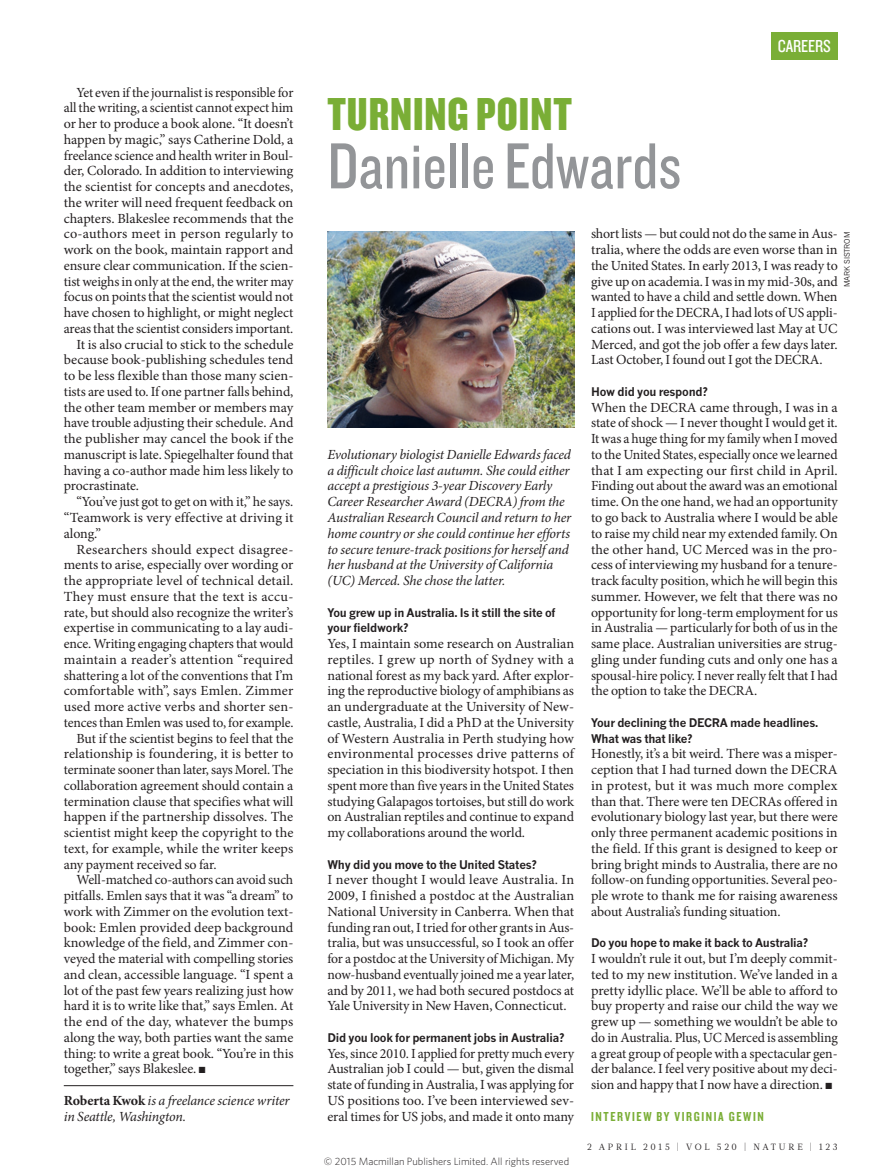
<style>
.page{position:relative;width:893px;height:1174px;background:#fff}
.page>*{position:absolute;margin:0;border:0;box-sizing:border-box;transform-origin:0 0}
.TURNING_POINT_NAME{font:67.5px "Knockout 29 Junior Ltweight";color:#939598}
.TURNING_POINT__STRAP{font:48px "Knockout 69 Full Liteweight";letter-spacing:.02em;color:#7aae36}
.t1{font:18px "Knockout 29 Junior Ltweight";letter-spacing:-.005em;color:#fff}
.BODY_1ST_PARA{font:13.95px/15.8px "Minion Pro";letter-spacing:-.01em;color:#231f20;text-align:justify}
.BODY_INDENT{font:13.95px/15.8px "Minion Pro";letter-spacing:-.005em;color:#231f20;text-align:justify}
.TURNING_POINT_INTRO{font:italic 13.95px/15.8px "Minion Pro";letter-spacing:-.01em;color:#231f20}
.AUTHOR_DETAILS{font:italic 13.95px/15.8px "Minion Pro";letter-spacing:-.01em;color:#231f20}
.TURNING_POINT_BYLINE{font:13.5px "Knockout 49 Liteweight";letter-spacing:.12em;color:#7aae36}
.TURNING_POINT_QUESTI{font:700 11.7px/15.8px "News Gothic MTOT";letter-spacing:-.02em;color:#231f20}
.t2{font:300 10.5px "Whitney";color:#231f20}
.t3{font:9px "Glosa Math";letter-spacing:.3em;color:#231f20}
.PIC_CREDIT{font:7.5px "News Gothic MTOT";color:#231f20}
.s1{font-weight:700;font-style:normal}
</style>
<div class="page">
<hr style="left:64px;top:1085px;width:229px;height:1px;background:#231f20">
<img style="left:327px;top:232px;width:247px;height:195px">
<div style="left:771px;top:32px;width:67px;height:27px;background:#7aae36"></div>
<p class="BODY_INDENT" style="left:64px;top:84px;width:231px;text-indent:13px">Yet even if the journalist is responsible for all the writing, a scientist cannot expect him or her to produce a book alone. “It doesn’t happen by magic,” says Catherine Dold, a freelance science and health writer in Boul&shy;der, Colorado. In addition to interviewing the scientist for concepts and anecdotes, the writer will need frequent feedback on chapters. Blakeslee recommends that the co-authors meet in person regularly to work on the book, maintain rapport and ensure clear communication. If the scien&shy;tist weighs in only at the end, the writer may focus on points that the scientist would not have chosen to highlight, or might neglect areas that the scientist considers important.</p>
<p class="BODY_INDENT" style="left:64px;top:336px;width:231px;text-indent:13px">It is also crucial to stick to the schedule because book-publishing schedules tend to be less flexible than those many scien&shy;tists are used to. If one partner falls behind, the other team member or members may have trouble adjusting their schedule. And the publisher may cancel the book if the manuscript is late. Spiegelhalter found that having a co-author made him less likely to procrastinate.</p>
<p class="BODY_INDENT" style="left:64px;top:494px;width:231px;text-indent:13px">“You’ve just got to get on with it,” he says. “Teamwork is very effective at driving it along.”</p>
<p class="BODY_INDENT" style="left:64px;top:541px;width:231px;text-indent:13px">Researchers should expect disagree&shy;ments to arise, especially over wording or the appropriate level of technical detail.<br>They must ensure that the text is accu&shy;rate, but should also recognize the writer’s expertise in communicating to a lay audi&shy;ence. Writing engaging chapters that would maintain a reader’s attention “required shattering a lot of the conventions that I’m comfortable with”, says Emlen. Zimmer used more active verbs and shorter sen&shy;tences than Emlen was used to, for example.</p>
<p class="BODY_INDENT" style="left:64px;top:730px;width:231px;text-indent:13px">But if the scientist begins to feel that the relationship is foundering, it is better to terminate sooner than later, says Morel. The collaboration agreement should contain a termination clause that specifies what will happen if the partnership dissolves. The scientist might keep the copyright to the text, for example, while the writer keeps any payment received so far.</p>
<p class="BODY_INDENT" style="left:64px;top:872px;width:231px;text-indent:13px">Well-matched co-authors can avoid such pitfalls. Emlen says that it was “a dream” to work with Zimmer on the evolution text&shy;book: Emlen provided deep background knowledge of the field, and Zimmer con&shy;veyed the material with compelling stories and clean, accessible language. “I spent a lot of the past few years realizing just how hard it is to write like that,” says Emlen. At the end of the day, whatever the bumps along the way, both parties want the same thing: to write a great book. “You’re in this together,” says Blakeslee. ■</p>
<p class="AUTHOR_DETAILS" style="left:64px;top:1093px;width:227px"><span class="s1">Roberta Kwok</span> is a freelance science writer in Seattle, Washington.</p>
<p class="TURNING_POINT__STRAP" style="left:327px;top:84px;width:246px">TURNING POINT</p>
<p class="TURNING_POINT_NAME" style="left:327px;top:122px;width:356px">Danielle Edwards</p>
<p class="t1" style="left:778px;top:34px;width:55px">CAREERS</p>
<p class="TURNING_POINT_INTRO" style="left:327px;top:447px;width:245px">Evolutionary biologist Danielle Edwards faced a difficult choice last autumn. She could either accept a prestigious 3-year Discovery Early Career Researcher Award (DECRA) from the Australian Research Council and return to her home country or she could continue her efforts to secure tenure-track positions for herself and her husband at the University of California (UC) Merced. She chose the latter.</p>
<p class="TURNING_POINT_QUESTI" style="left:327px;top:604px;width:230px">You grew up in Australia. Is it still the site of your fieldwork?</p>
<p class="BODY_1ST_PARA" style="left:327px;top:636px;width:248px">Yes, I maintain some research on Australian reptiles. I grew up north of Sydney with a national forest as my back yard. After explor&shy;ing the reproductive biology of amphibians as an undergraduate at the University of New&shy;castle, Australia, I did a PhD at the University of Western Australia in Perth studying how environmental processes drive patterns of speciation in this biodiversity hotspot. I then spent more than five years in the United States studying Galapagos tortoises, but still do work on Australian reptiles and continue to expand my collaborations around the world.</p>
<p class="TURNING_POINT_QUESTI" style="left:327px;top:856px;width:211px">Why did you move to the United States?</p>
<p class="BODY_1ST_PARA" style="left:327px;top:872px;width:248px">I never thought I would leave Australia. In 2009, I finished a postdoc at the Australian National University in Canberra. When that funding ran out, I tried for other grants in Aus&shy;tralia, but was unsuccessful, so I took an offer for a postdoc at the University of Michigan. My now-husband eventually joined me a year later, and by 2011, we had both secured postdocs at Yale University in New Haven, Connecticut.</p>
<p class="TURNING_POINT_QUESTI" style="left:327px;top:1029px;width:239px">Did you look for permanent jobs in Australia?</p>
<p class="BODY_1ST_PARA" style="left:327px;top:1045px;width:248px">Yes, since 2010. I applied for pretty much every Australian job I could — but, given the dismal state of funding in Australia, I was applying for US positions too. I’ve been interviewed sev&shy;eral times for US jobs, and made it onto many</p>
<p class="t2" style="left:324px;top:1154px;width:247px">© 2015 Macmillan Publishers Limited. All rights reserved</p>
<p class="BODY_1ST_PARA" style="left:591px;top:226px;width:248px">short lists — but could not do the same in Aus&shy;tralia, where the odds are even worse than in the United States. In early 2013, I was ready to give up on academia. I was in my mid-30s, and wanted to have a child and settle down. When I applied for the DECRA, I had lots of US appli&shy;cations out. I was interviewed last May at UC Merced, and got the job offer a few days later.<br>Last October, I found out I got the DECRA.</p>
<p class="TURNING_POINT_QUESTI" style="left:591px;top:384px;width:118px">How did you respond?</p>
<p class="BODY_1ST_PARA" style="left:591px;top:399px;width:248px">When the DECRA came through, I was in a state of shock — I never thought I would get it.<br>It was a huge thing for my family when I moved to the United States, especially once we learned that I am expecting our first child in April.<br>Finding out about the award was an emotional time. On the one hand, we had an opportunity to go back to Australia where I would be able to raise my child near my extended family. On the other hand, UC Merced was in the pro&shy;cess of interviewing my husband for a tenure&shy;track faculty position, which he will begin this summer. However, we felt that there was no opportunity for long-term employment for us in Australia — particularly for both of us in the same place. Australian universities are strug&shy;gling under funding cuts and only one has a spousal-hire policy. I never really felt that I had the option to take the DECRA.</p>
<p class="TURNING_POINT_QUESTI" style="left:591px;top:714px;width:229px">Your declining the DECRA made headlines.<br>What was that like?</p>
<p class="BODY_1ST_PARA" style="left:591px;top:746px;width:248px">Honestly, it’s a bit weird. There was a misper&shy;ception that I had turned down the DECRA in protest, but it was much more complex than that. There were ten DECRAs offered in evolutionary biology last year, but there were only three permanent academic positions in the field. If this grant is designed to keep or bring bright minds to Australia, there are no follow-on funding opportunities. Several peo&shy;ple wrote to thank me for raising awareness about Australia’s funding situation.</p>
<p class="TURNING_POINT_QUESTI" style="left:591px;top:935px;width:219px">Do you hope to make it back to Australia?</p>
<p class="BODY_1ST_PARA" style="left:591px;top:951px;width:248px">I wouldn’t rule it out, but I’m deeply commit&shy;ted to my new institution. We’ve landed in a pretty idyllic place. We’ll be able to afford to buy property and raise our child the way we grew up — something we wouldn’t be able to do in Australia. Plus, UC Merced is assembling a great group of people with a spectacular gen&shy;der balance. I feel very positive about my deci&shy;sion and happy that I now have a direction. ■</p>
<p class="TURNING_POINT_BYLINE" style="left:591px;top:1107px;width:174px">INTERVIEW BY VIRGINIA GEWIN</p>
<p class="PIC_CREDIT" style="left:842px;top:287px;width:57px;rotate:-90deg">MARK SISTROM</p>
<p class="t3" style="left:587px;top:1141px;width:252px">2 APRIL 2015 | VOL 520 | NATURE | 123</p>
</div>
